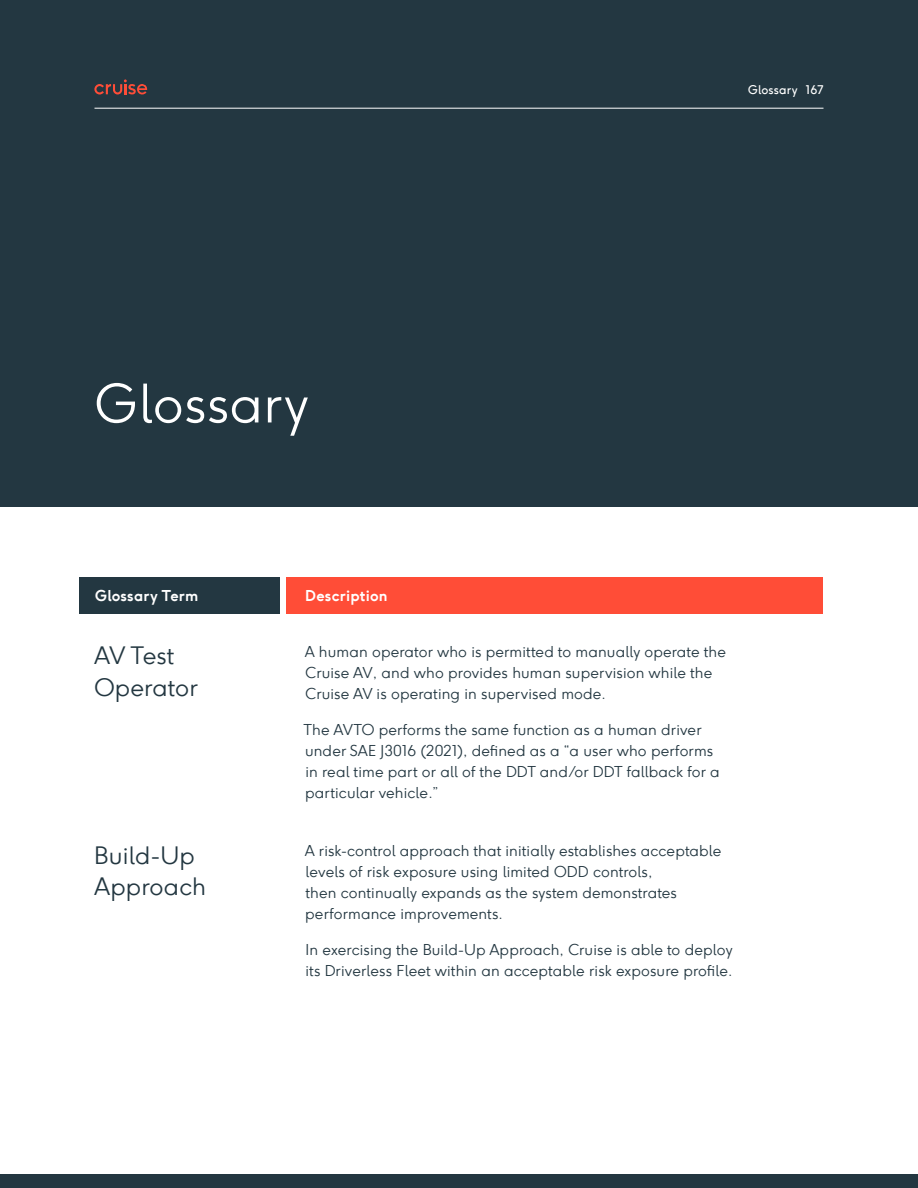
<style>
.page{position:relative;width:918px;height:1188px;background:#fff}
.page>*{position:absolute;margin:0;border:0;box-sizing:border-box;transform-origin:0 0}
.t1{font:300 52.5px "F37 Ginger";letter-spacing:.01em;color:#fff}
.t2{font:300 24px/31.5px "F37 Ginger";letter-spacing:.01em;color:#233741}
.t3{font:300 15px/21px "F37 Ginger";letter-spacing:.01em;color:#233741}
.t4{font:700 15px "F37 Ginger";letter-spacing:.01em;color:#fff}
.t5{font:12px "F37 Ginger";letter-spacing:.01em;color:#fff}
</style>
<div class="page">
<div style="left:0;top:1174px;width:918px;height:14px;background:#233741"></div>
<div style="left:0;top:0;width:918px;height:507px;background:#233741"></div>
<div style="left:80px;top:578px;width:200px;height:36px;background:#233741"></div>
<div style="left:286px;top:578px;width:537px;height:36px;background:#ff4d37"></div>
<svg style="left:94px;top:79px;width:53px;height:16px"></svg>
<hr style="left:94px;top:108px;width:730px;height:1px;background:#fff">
<p class="t5" style="left:748px;top:82px;width:51px">Glossary</p>
<p class="t5" style="left:806px;top:82px;width:19px">167</p>
<h1 class="t1" style="left:95px;top:371px;width:215px">Glossary</h1>
<p class="t4" style="left:95px;top:586px;width:105px">Glossary Term</p>
<p class="t4" style="left:305px;top:586px;width:84px">Description</p>
<h2 class="t2" style="left:94px;top:640px;width:105px">AV Test<br>Operator</h2>
<h2 class="t2" style="left:94px;top:839px;width:113px">Build-Up<br>Approach</h2>
<p class="t3" style="left:305px;top:641px;width:423px">A human operator who is permitted to manually operate the<br>Cruise AV, and who provides human supervision while the<br>Cruise AV is operating in supervised mode.</p>
<p class="t3" style="left:304px;top:719px;width:418px">The AVTO performs the same function as a human driver under SAE J3016 (2021), defined as a “a user who performs in real time part or all of the DDT and/or DDT fallback for a particular vehicle.”</p>
<p class="t3" style="left:305px;top:841px;width:418px">A risk-control approach that initially establishes acceptable levels of risk exposure using limited ODD controls,<br>then continually expands as the system demonstrates performance improvements.</p>
<p class="t3" style="left:305px;top:940px;width:429px">In exercising the Build-Up Approach, Cruise is able to deploy its Driverless Fleet within an acceptable risk exposure profile.</p>
</div>
